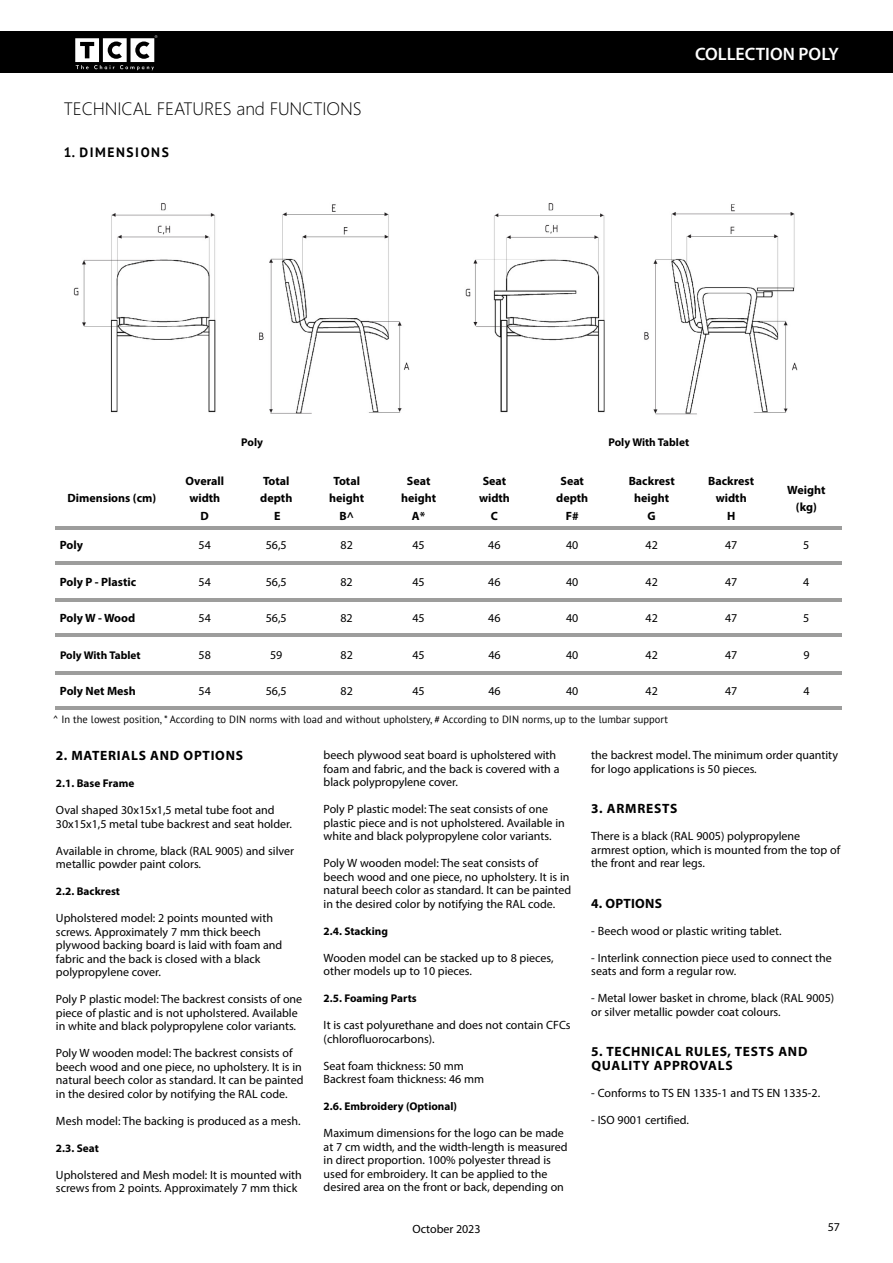
<style>
.page{position:relative;width:893px;height:1263px;background:#fff}
.page>*{position:absolute;margin:0;border:0;box-sizing:border-box;transform-origin:0 0}
.t1{font:18px "Webly Sleek UI Light";letter-spacing:-.005em;color:#000}
.t2{font:600 18px "Myriad Pro";color:#fff}
.t3{font:700 13.5px/13.5px "Myriad Pro";letter-spacing:.055em;color:#000}
.t4{font:700 13.5px "PT Sans";letter-spacing:.115em;color:#000}
.t5{font:700 13.5px "Myriad Pro";letter-spacing:.02em;color:#000}
.t6{font:12px/13.5px "Myriad Pro";color:#000}
.t7{font:700 12px/17.9px "Myriad Pro";color:#000;text-align:center}
.t8{font:700 11.25px "Myriad Pro";color:#000}
.t9{font:10.5px "PT Sans";color:#000}
</style>
<div class="page">
<div style="left:0;top:32px;width:893px;height:41px;background:#000"></div>
<img style="left:73px;top:203px;width:725px;height:212px">
<hr style="left:56px;top:562px;width:786px;height:3px;background:#9d9d9c">
<hr style="left:56px;top:527px;width:786px;height:3px;background:#9d9d9c">
<hr style="left:56px;top:599px;width:786px;height:3px;background:#9d9d9c">
<hr style="left:56px;top:672px;width:786px;height:3px;background:#9d9d9c">
<hr style="left:56px;top:633px;width:786px;height:4px;background:#9d9d9c">
<hr style="left:56px;top:706px;width:786px;height:4px;background:#9d9d9c">
<svg style="left:75px;top:35px;width:82px;height:35px"></svg>
<h1 class="t1" style="left:64px;top:95px;width:299px">TECHNICAL FEATURES and FUNCTIONS</h1>
<p class="t4" style="left:64px;top:144px;width:107px">1. DIMENSIONS</p>
<h1 class="t2" style="left:695px;top:43px;width:145px">COLLECTION POLY</h1>
<p class="t7" style="left:67px;top:489px;width:90px">Dimensions (cm)</p>
<p class="t8" style="left:241px;top:435px;width:23px">Poly</p>
<p class="t8" style="left:608px;top:435px;width:82px">Poly With Tablet</p>
<p class="t7" style="left:186px;top:471px;width:40px">Overall width<br>D</p>
<p class="t7" style="left:260px;top:471px;width:34px">Total depth<br>E</p>
<p class="t7" style="left:329px;top:471px;width:37px">Total height<br>B^</p>
<p class="t7" style="left:401px;top:471px;width:37px">Seat height<br>A*</p>
<p class="t7" style="left:479px;top:471px;width:32px">Seat width<br>C</p>
<p class="t7" style="left:556px;top:471px;width:34px">Seat depth<br>F#</p>
<p class="t7" style="left:629px;top:471px;width:48px">Backrest height<br>G</p>
<p class="t7" style="left:708px;top:471px;width:48px">Backrest width<br>H</p>
<p class="t7" style="left:787px;top:480px;width:40px">Weight (kg)</p>
<p class="t7" style="left:60px;top:536px;width:25px">Poly</p>
<p class="t6" style="left:199px;top:538px;width:14px">54</p>
<p class="t6" style="left:266px;top:538px;width:22px">56,5</p>
<p class="t6" style="left:340px;top:538px;width:14px">82</p>
<p class="t6" style="left:412px;top:538px;width:14px">45</p>
<p class="t6" style="left:488px;top:538px;width:14px">46</p>
<p class="t6" style="left:566px;top:538px;width:14px">40</p>
<p class="t6" style="left:645px;top:538px;width:14px">42</p>
<p class="t6" style="left:725px;top:538px;width:14px">47</p>
<p class="t6" style="left:803px;top:538px;width:8px">5</p>
<p class="t7" style="left:60px;top:572px;width:78px">Poly P - Plastic</p>
<p class="t6" style="left:199px;top:575px;width:14px">54</p>
<p class="t6" style="left:266px;top:575px;width:22px">56,5</p>
<p class="t6" style="left:340px;top:575px;width:14px">82</p>
<p class="t6" style="left:412px;top:575px;width:14px">45</p>
<p class="t6" style="left:488px;top:575px;width:14px">46</p>
<p class="t6" style="left:566px;top:575px;width:14px">40</p>
<p class="t6" style="left:645px;top:575px;width:14px">42</p>
<p class="t6" style="left:725px;top:575px;width:14px">47</p>
<p class="t6" style="left:803px;top:575px;width:8px">4</p>
<p class="t7" style="left:60px;top:609px;width:77px">Poly W - Wood</p>
<p class="t6" style="left:199px;top:611px;width:14px">54</p>
<p class="t6" style="left:266px;top:611px;width:22px">56,5</p>
<p class="t6" style="left:340px;top:611px;width:14px">82</p>
<p class="t6" style="left:412px;top:611px;width:14px">45</p>
<p class="t6" style="left:488px;top:611px;width:14px">46</p>
<p class="t6" style="left:566px;top:611px;width:14px">40</p>
<p class="t6" style="left:645px;top:611px;width:14px">42</p>
<p class="t6" style="left:725px;top:611px;width:14px">47</p>
<p class="t6" style="left:803px;top:611px;width:8px">5</p>
<p class="t8" style="left:60px;top:647px;width:82px">Poly With Tablet</p>
<p class="t6" style="left:199px;top:648px;width:14px">58</p>
<p class="t6" style="left:270px;top:648px;width:14px">59</p>
<p class="t6" style="left:341px;top:648px;width:14px">82</p>
<p class="t6" style="left:412px;top:648px;width:14px">45</p>
<p class="t6" style="left:488px;top:648px;width:14px">46</p>
<p class="t6" style="left:566px;top:648px;width:14px">40</p>
<p class="t6" style="left:646px;top:648px;width:14px">42</p>
<p class="t6" style="left:725px;top:648px;width:14px">47</p>
<p class="t6" style="left:803px;top:648px;width:8px">9</p>
<p class="t7" style="left:60px;top:682px;width:77px">Poly Net Mesh</p>
<p class="t6" style="left:199px;top:684px;width:14px">54</p>
<p class="t6" style="left:266px;top:684px;width:22px">56,5</p>
<p class="t6" style="left:341px;top:684px;width:14px">82</p>
<p class="t6" style="left:412px;top:684px;width:14px">45</p>
<p class="t6" style="left:488px;top:684px;width:14px">46</p>
<p class="t6" style="left:566px;top:684px;width:14px">40</p>
<p class="t6" style="left:646px;top:684px;width:14px">42</p>
<p class="t6" style="left:725px;top:684px;width:14px">47</p>
<p class="t6" style="left:803px;top:684px;width:8px">4</p>
<p class="t9" style="left:53px;top:713px;width:616px">^ In the lowest position, * According to DIN norms with load and without upholstery, # According to DIN norms, up to the lumbar support</p>
<p class="t3" style="left:56px;top:748px;width:189px">2. MATERIALS AND OPTIONS</p>
<p class="t8" style="left:56px;top:776px;width:80px">2.1. Base Frame</p>
<p class="t6" style="left:56px;top:803px;width:238px">Oval shaped 30x15x1,5 metal tube foot and<br>30x15x1,5 metal tube backrest and seat holder.</p>
<p class="t6" style="left:56px;top:844px;width:240px">Available in chrome, black (RAL 9005) and silver metallic powder paint colors.</p>
<p class="t8" style="left:56px;top:884px;width:66px">2.2. Backrest</p>
<p class="t6" style="left:56px;top:911px;width:228px">Upholstered model: 2 points mounted with screws. Approximately 7 mm thick beech plywood backing board is laid with foam and fabric and the back is closed with a black polypropylene cover.</p>
<p class="t6" style="left:56px;top:992px;width:248px">Poly P plastic model: The backrest consists of one piece of plastic and is not upholstered. Available in white and black polypropylene color variants.</p>
<p class="t6" style="left:56px;top:1046px;width:249px">Poly W wooden model: The backrest consists of beech wood and one piece, no upholstery. It is in natural beech color as standard. It can be painted in the desired color by notifying the RAL code.</p>
<p class="t6" style="left:56px;top:1114px;width:246px">Mesh model: The backing is produced as a mesh.</p>
<p class="t8" style="left:56px;top:1140px;width:44px">2.3. Seat</p>
<p class="t6" style="left:56px;top:1168px;width:247px">Upholstered and Mesh model: It is mounted with screws from 2 points. Approximately 7 mm thick</p>
<p class="t6" style="left:324px;top:748px;width:237px">beech plywood seat board is upholstered with foam and fabric, and the back is covered with a black polypropylene cover.</p>
<p class="t6" style="left:324px;top:802px;width:243px">Poly P plastic model: The seat consists of one plastic piece and is not upholstered. Available in white and black polypropylene color variants.</p>
<p class="t6" style="left:324px;top:856px;width:249px">Poly W wooden model: The seat consists of beech wood and one piece, no upholstery. It is in natural beech color as standard. It can be painted in the desired color by notifying the RAL code.</p>
<p class="t8" style="left:324px;top:923px;width:66px">2.4. Stacking</p>
<p class="t6" style="left:324px;top:951px;width:232px">Wooden model can be stacked up to 8 pieces, other models up to 10 pieces.</p>
<p class="t8" style="left:324px;top:991px;width:95px">2.5. Foaming Parts</p>
<p class="t6" style="left:324px;top:1018px;width:249px">It is cast polyurethane and does not contain CFCs (chlorofluorocarbons).</p>
<p class="t6" style="left:324px;top:1059px;width:162px">Seat foam thickness: 50 mm<br>Backrest foam thickness: 46 mm</p>
<p class="t8" style="left:324px;top:1099px;width:135px">2.6. Embroidery (Optional)</p>
<p class="t6" style="left:324px;top:1126px;width:245px">Maximum dimensions for the logo can be made at 7 cm width, and the width-length is measured in direct proportion. 100% polyester thread is used for embroidery. It can be applied to the desired area on the front or back, depending on</p>
<p class="t6" style="left:591px;top:748px;width:248px">the backrest model. The minimum order quantity for logo applications is 50 pieces.</p>
<p class="t3" style="left:591px;top:801px;width:88px">3. ARMRESTS</p>
<p class="t6" style="left:591px;top:829px;width:250px">There is a black (RAL 9005) polypropylene armrest option, which is mounted from the top of the front and rear legs.</p>
<p class="t5" style="left:591px;top:894px;width:72px">4. OPTIONS</p>
<p class="t6" style="left:591px;top:924px;width:192px">- Beech wood or plastic writing tablet.</p>
<p class="t6" style="left:591px;top:951px;width:242px">- Interlink connection piece used to connect the seats and form a regular row.</p>
<p class="t6" style="left:591px;top:991px;width:244px">- Metal lower basket in chrome, black (RAL 9005) or silver metallic powder coat colours.</p>
<p class="t3" style="left:591px;top:1044px;width:218px">5. TECHNICAL RULES, TESTS AND<br>QUALITY APPROVALS</p>
<p class="t6" style="left:591px;top:1086px;width:230px">- Conforms to TS EN 1335-1 and TS EN 1335-2.</p>
<p class="t6" style="left:591px;top:1113px;width:99px">- ISO 9001 certified.</p>
<p class="t6" style="left:412px;top:1222px;width:70px">October 2023</p>
<p class="t6" style="left:828px;top:1220px;width:14px">57</p>
</div>
